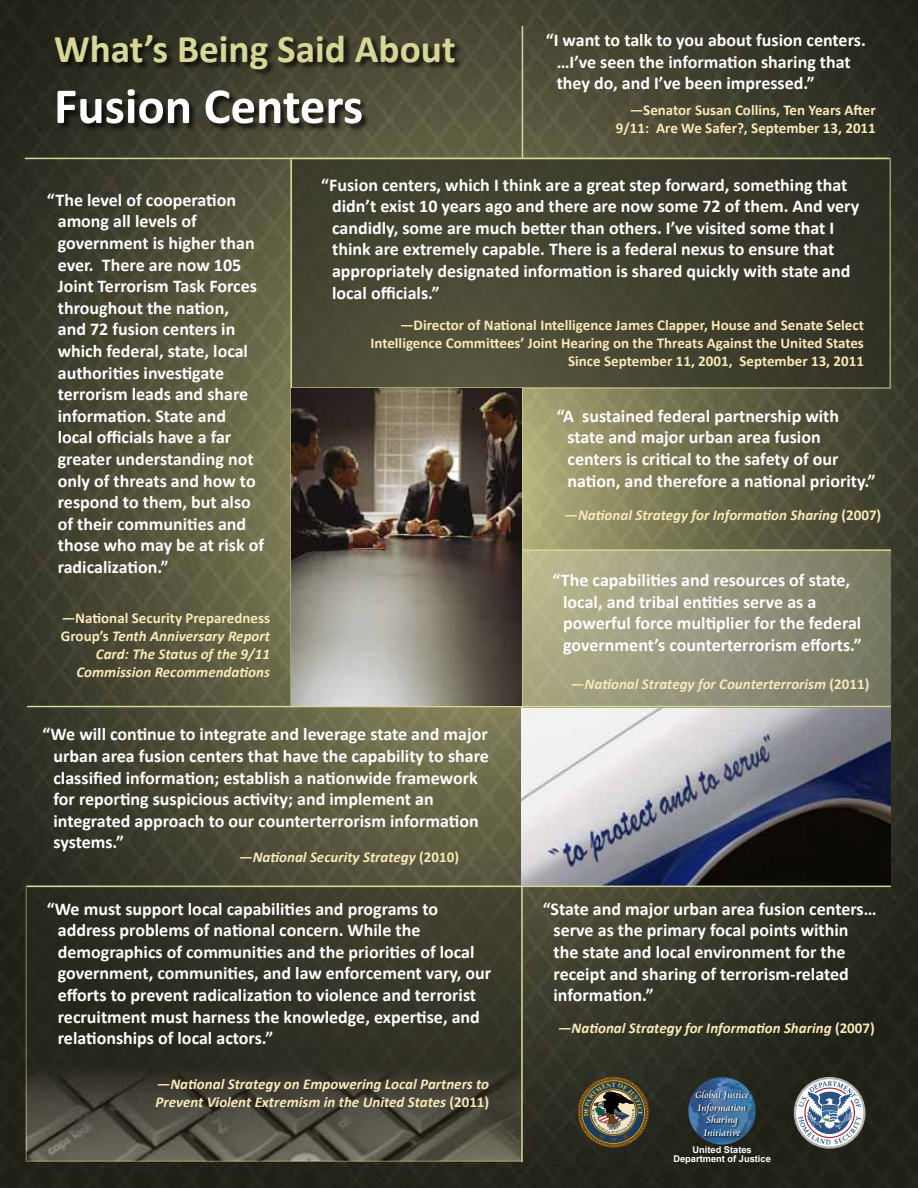
<style>
.page{position:relative;width:918px;height:1188px;background:#fff}
.page>*{position:absolute;margin:0;border:0;box-sizing:border-box;transform-origin:0 0}
.t1{font:700 50.85px "Calibri";color:#fff}
.t2{font:700 39.3px "Calibri";color:#d6d698}
.t3{font:700 18px/21.6px "Calibri";color:#fff}
.attribute{font:italic 700 15px/18px "Calibri";color:#f8e9b8;text-align:right}
.attribute-2{font:700 15px/18px "Calibri";color:#f8e9b8;text-align:right}
.t4{font:10.2px/13px "Cataneo BT";color:#fff;text-align:center}
.t5{font:700 9.3px/9.3px "Arial";color:#fff;text-align:center}
.s1{font-style:normal}
</style>
<div class="page">
<img style="left:0;top:0;width:918px;height:1188px">
<div style="left:522px;top:551px;width:369px;height:168px;background:linear-gradient(to right,#b7b590,#797866)"></div>
<hr style="left:521px;top:387px;width:2px;height:775px;background:#d6d698">
<svg style="left:291px;top:158px;width:600px;height:231px;background:#424130"></svg>
<svg style="left:26px;top:886px;width:497px;height:276px;background:#3b3a2e"></svg>
<img style="left:680px;top:1074px;width:79px;height:72px">
<img style="left:694px;top:1088px;width:58px;height:55px">
<svg style="left:794px;top:1077px;width:72px;height:72px"></svg>
<img style="left:522px;top:708px;width:369px;height:178px">
<hr style="left:25px;top:158px;width:864px;height:1px;background:#d6d698">
<div style="left:55px;top:34px;width:409px;height:98px;background:#000;opacity:.75"></div>
<hr style="left:291px;top:160px;width:1px;height:546px;background:#d6d698">
<hr style="left:27px;top:706px;width:864px;height:1px;background:#d6d698">
<hr style="left:27px;top:886px;width:864px;height:1px;background:#d6d698">
<hr style="left:519px;top:549px;width:372px;height:2px;background:#d6d698">
<img style="left:292px;top:388px;width:229px;height:318px">
<hr style="left:522px;top:26px;width:1px;height:133px;background:#d6d698">
<svg style="left:578px;top:1076px;width:71px;height:72px;background:#585645"></svg>
<p class="t2" style="left:54px;top:25px;width:403px">What’s Being Said About</p>
<p class="t1" style="left:54px;top:75px;width:311px">Fusion Centers</p>
<p class="t3" style="left:557px;top:28px;width:311px;text-indent:-11px">“I want to talk to you about fusion centers. …I’ve seen the information sharing that they do, and I’ve been impressed.”</p>
<p class="attribute-2" style="left:616px;top:100px;width:261px">—Senator Susan Collins, Ten Years After<br>9/11: Are We Safer?, September 13, 2011</p>
<p class="t3" style="left:58px;top:188px;width:208px;text-indent:-11px">“The level of cooperation among all levels of government is higher than ever. There are now 105<br>Joint Terrorism Task Forces throughout the nation,<br>and 72 fusion centers in which federal, state, local authorities investigate terrorism leads and share information. State and local officials have a far greater understanding not only of threats and how to respond to them, but also of their communities and those who may be at risk of radicalization.”</p>
<p class="attribute" style="left:61px;top:608px;width:211px"><span class="s1">—National Security Preparedness<br>Group’s</span> Tenth Anniversary Report<br>Card: The Status of the 9/11<br>Commission Recommendations</p>
<p class="t3" style="left:332px;top:173px;width:529px;text-indent:-11px">“Fusion centers, which I think are a great step forward, something that didn’t exist 10 years ago and there are now some 72 of them. And very candidly, some are much better than others. I’ve visited some that I think are extremely capable. There is a federal nexus to ensure that appropriately designated information is shared quickly with state and local officials.”</p>
<p class="attribute-2" style="left:370px;top:315px;width:495px">—Director of National Intelligence James Clapper, House and Senate Select<br>Intelligence Committees’ Joint Hearing on the Threats Against the United States<br>Since September 11, 2001, September 13, 2011</p>
<p class="t3" style="left:568px;top:404px;width:310px;text-indent:-11px">“A sustained federal partnership with state and major urban area fusion centers is critical to the safety of our nation, and therefore a national priority.”</p>
<p class="attribute" style="left:565px;top:505px;width:318px"><span class="s1">—</span>National Strategy for Information Sharing <span class="s1">(2007)</span></p>
<p class="t3" style="left:563px;top:568px;width:300px;text-indent:-11px">“The capabilities and resources of state, local, and tribal entities serve as a powerful force multiplier for the federal government’s counterterrorism efforts.”</p>
<p class="attribute" style="left:571px;top:675px;width:300px"><span class="s1">—</span>National Strategy for Counterterrorism <span class="s1">(2011)</span></p>
<p class="t3" style="left:53px;top:723px;width:437px;text-indent:-11px">“We will continue to integrate and leverage state and major urban area fusion centers that have the capability to share classified information; establish a nationwide framework for reporting suspicious activity; and implement an integrated approach to our counterterrorism information systems.”</p>
<p class="attribute" style="left:239px;top:848px;width:221px"><span class="s1">—</span>National Security Strategy <span class="s1">(2010)</span></p>
<p class="t3" style="left:58px;top:897px;width:435px;text-indent:-11px">“We must support local capabilities and programs to address problems of national concern. While the demographics of communities and the priorities of local government, communities, and law enforcement vary, our efforts to prevent radicalization to violence and terrorist recruitment must harness the knowledge, expertise, and relationships of local actors.”</p>
<p class="attribute" style="left:156px;top:1074px;width:335px;text-align:left"><span class="s1">—</span>National Strategy on Empowering Local Partners to<br>Prevent Violent Extremism in the United States <span class="s1">(2011)</span></p>
<p class="t3" style="left:554px;top:897px;width:325px;text-indent:-11px">“State and major urban area fusion centers… serve as the primary focal points within the state and local environment for the receipt and sharing of terrorism-related information.”</p>
<p class="attribute" style="left:558px;top:1018px;width:318px"><span class="s1">—</span>National Strategy for Information Sharing <span class="s1">(2007)</span></p>
<p class="t4" style="left:695px;top:1088px;width:55px">Global Justice<br>Information<br>Sharing<br>Initiative</p>
<p class="t5" style="left:673px;top:1145px;width:99px">United States<br>Department of Justice</p>
</div>
